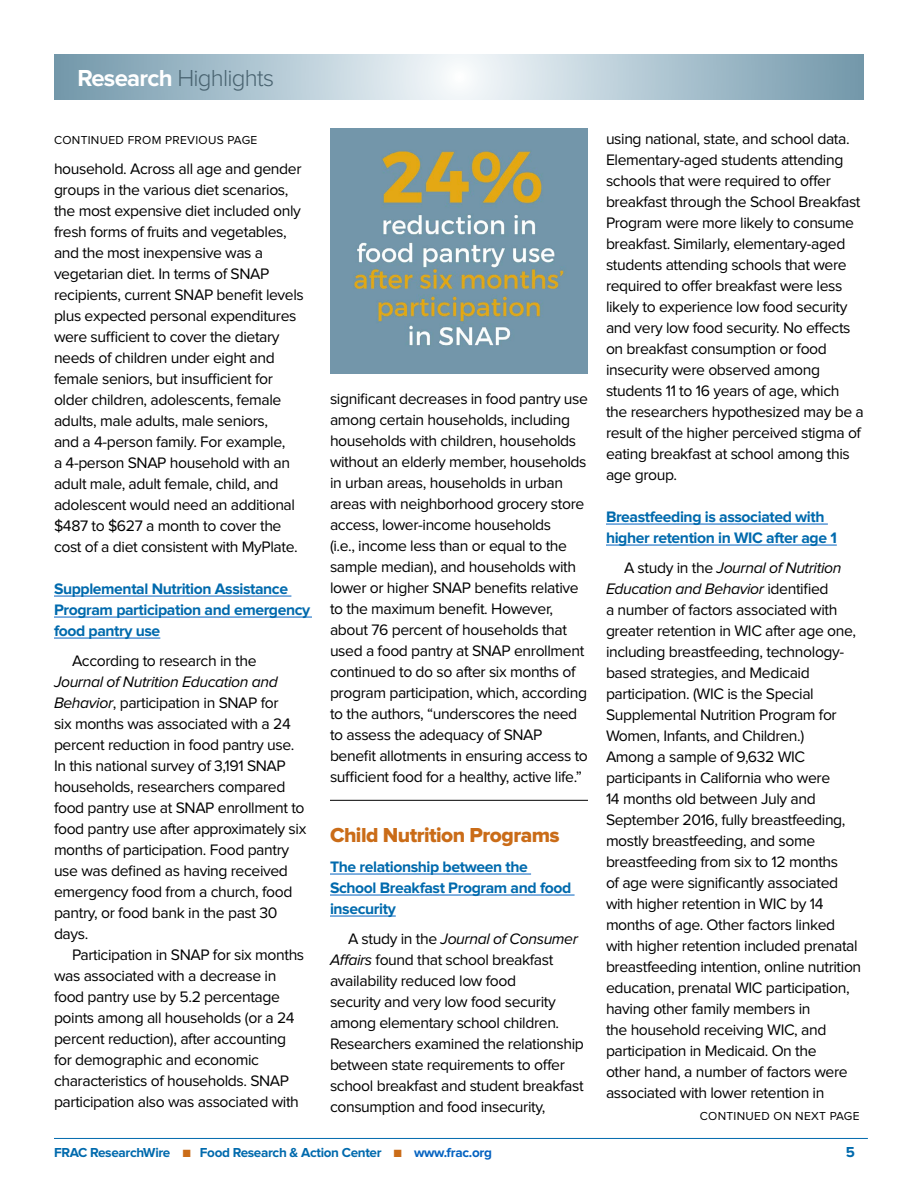
<style>
.page{position:relative;width:918px;height:1188px;background:#fff}
.page>*{position:absolute;margin:0;border:0;box-sizing:border-box;transform-origin:0 0}
.t1{font:300 24px "Proxima Nova";letter-spacing:-.03em;color:#48626f}
.t2{font:21px "Proxima Nova Extrabld";letter-spacing:-.025em;color:#ca6c18}
.t3{font:15.75px/21px "Proxima Nova";letter-spacing:-.025em;color:#000}
.t4{font:700 15.75px/21px "Proxima Nova";letter-spacing:-.025em;color:#006aad}
.t5{font:700 15px "Proxima Nova";color:#006aad}
.t6{font:700 13.5px "Proxima Nova";letter-spacing:-.025em;color:#006aad}
.t7{font:12px "Proxima Nova";letter-spacing:.025em;color:#000}
.s1{font-weight:700;color:#fff}
.s2{font-style:italic}
.s3{color:#ca6c18}
.s4{color:#0563c1}
</style>
<div class="page">
<hr style="left:54px;top:1138px;width:814px;height:1px;background:#006aad">
<hr style="left:54px;top:596px;width:237px;height:1px;background:#0563c1">
<hr style="left:54px;top:617px;width:258px;height:1px;background:#0563c1">
<hr style="left:54px;top:638px;width:106px;height:1px;background:#0563c1">
<hr style="left:330px;top:800px;width:258px;height:1px;background:#000">
<hr style="left:330px;top:874px;width:201px;height:1px;background:#0563c1">
<hr style="left:330px;top:895px;width:245px;height:1px;background:#0563c1">
<hr style="left:330px;top:916px;width:66px;height:1px;background:#0563c1">
<hr style="left:606px;top:524px;width:222px;height:1px;background:#0563c1">
<hr style="left:606px;top:545px;width:231px;height:1px;background:#0563c1">
<svg style="left:54px;top:54px;width:810px;height:45px"></svg>
<img style="left:330px;top:129px;width:258px;height:245px">
<h1 class="t1" style="left:77px;top:67px;width:198px"><span class="s1">Research</span> Highlights</h1>
<p class="t7" style="left:54px;top:134px;width:205px">CONTINUED FROM PREVIOUS PAGE</p>
<p class="t3" style="left:54px;top:159px;width:251px">household. Across all age and gender groups in the various diet scenarios, the most expensive diet included only fresh forms of fruits and vegetables, and the most inexpensive was a vegetarian diet. In terms of SNAP recipients, current SNAP benefit levels plus expected personal expenditures were sufficient to cover the dietary needs of children under eight and female seniors, but insufficient for older children, adolescents, female adults, male adults, male seniors,<br>and a 4-person family. For example,<br>a 4-person SNAP household with an adult male, adult female, child, and adolescent would need an additional $487 to $627 a month to cover the cost of a diet consistent with MyPlate.</p>
<p class="t4" style="left:54px;top:579px;width:258px">Supplemental Nutrition Assistance<br>Program participation and emergency food pantry use</p>
<p class="t3" style="left:72px;top:651px;width:186px">According to research in the</p>
<p class="t3" style="left:54px;top:672px;width:254px"><span class="s2">Journal of Nutrition Education and Behavior</span>, participation in SNAP for<br>six months was associated with a 24 percent reduction in food pantry use.<br>In this national survey of 3,191 SNAP households, researchers compared food pantry use at SNAP enrollment to food pantry use after approximately six months of participation. Food pantry use was defined as having received emergency food from a church, food pantry, or food bank in the past 30 days.</p>
<p class="t3" style="left:54px;top:945px;width:252px;text-indent:18px">Participation in SNAP for six months was associated with a decrease in food pantry use by 5.2 percentage points among all households (or a 24 percent reduction), after accounting for demographic and economic characteristics of households. SNAP participation also was associated with</p>
<p class="t3" style="left:330px;top:389px;width:260px">significant decreases in food pantry use among certain households, including households with children, households without an elderly member, households in urban areas, households in urban areas with neighborhood grocery store access, lower-income households<br>(i.e., income less than or equal to the sample median), and households with lower or higher SNAP benefits relative to the maximum benefit. However, about 76 percent of households that used a food pantry at SNAP enrollment continued to do so after six months of program participation, which, according to the authors, “underscores the need to assess the adequacy of SNAP benefit allotments in ensuring access to sufficient food for a healthy, active life.”</p>
<h2 class="t2" style="left:330px;top:825px;width:231px">Child Nutrition Programs</h2>
<p class="t4" style="left:330px;top:857px;width:243px">The relationship between the<br>School Breakfast Program and food insecurity</p>
<p class="t3" style="left:330px;top:929px;width:255px;text-indent:18px">A study in the <span class="s2">Journal of Consumer Affairs</span> found that school breakfast availability reduced low food<br>security and very low food security among elementary school children.<br>Researchers examined the relationship between state requirements to offer school breakfast and student breakfast consumption and food insecurity,</p>
<p class="t3" style="left:606px;top:129px;width:259px">using national, state, and school data.<br>Elementary-aged students attending schools that were required to offer breakfast through the School Breakfast Program were more likely to consume breakfast. Similarly, elementary-aged students attending schools that were required to offer breakfast were less likely to experience low food security and very low food security. No effects on breakfast consumption or food insecurity were observed among students 11 to 16 years of age, which the researchers hypothesized may be a result of the higher perceived stigma of eating breakfast at school among this age group.</p>
<p class="t4" style="left:606px;top:507px;width:232px">Breastfeeding is associated with higher retention in WIC after age 1</p>
<p class="t3" style="left:606px;top:558px;width:257px;text-indent:18px">A study in the <span class="s2">Journal of Nutrition Education and Behavior</span> identified<br>a number of factors associated with greater retention in WIC after age one, including breastfeeding, technology&shy;based strategies, and Medicaid participation. (WIC is the Special Supplemental Nutrition Program for Women, Infants, and Children.)<br>Among a sample of 9,632 WIC participants in California who were<br>14 months old between July and September 2016, fully breastfeeding, mostly breastfeeding, and some breastfeeding from six to 12 months<br>of age were significantly associated with higher retention in WIC by 14 months of age. Other factors linked with higher retention included prenatal breastfeeding intention, online nutrition education, prenatal WIC participation, having other family members in<br>the household receiving WIC, and participation in Medicaid. On the<br>other hand, a number of factors were associated with lower retention in</p>
<p class="t7" style="left:700px;top:1111px;width:161px">CONTINUED ON NEXT PAGE</p>
<p class="t6" style="left:54px;top:1146px;width:440px">FRAC ResearchWire <span class="s3">■</span> Food Research &amp; Action Center <span class="s3">■</span> <span class="s4">www.frac.org</span></p>
<p class="t5" style="left:846px;top:1145px;width:11px">5</p>
</div>
